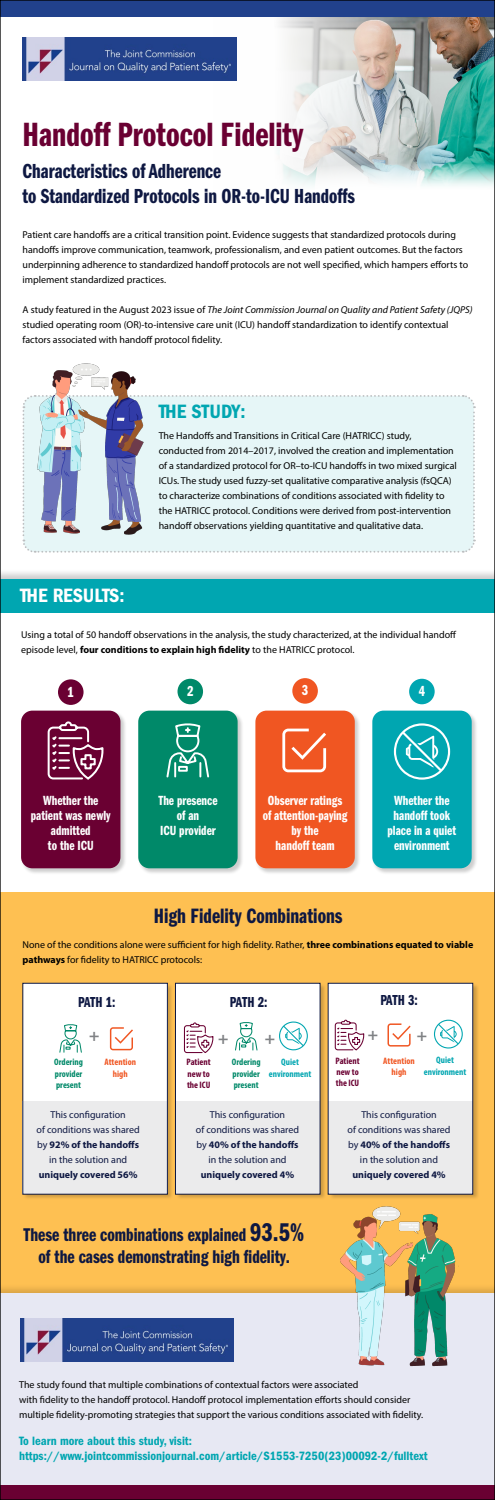
<style>
.page{position:relative;width:495px;height:1500px;background:#fff}
.page>*{position:absolute;margin:0;border:0;box-sizing:border-box;transform-origin:0 0}
.t1{font:34.81px "Franklin Gothic LT Pro Dm Cm";color:#6a0032}
.t2{font:25.75px "Franklin Gothic LT Pro Bk Cm";color:#808285}
.t3{font:21.56px "Franklin Gothic LT Pro Dm Cm";color:#0e1842}
.t4{font:21.06px/25.3px "Franklin Gothic LT Pro Dm Cm";color:#0e1842}
.t5{font:20px "Franklin Gothic LT Pro Cn Dm";letter-spacing:-.015em;color:#fff}
.t6{font:20px "Franklin Gothic LT Pro Cn Dm";color:#00a6b1}
.t7{font:19.06px/22.5px "Franklin Gothic LT Pro Dm Cm";color:#0e1842;text-align:center}
.t8{font:15px "Franklin Gothic LT Pro Dm Cm";letter-spacing:-.02em;color:#0e1842}
.t9{font:15px "Franklin Gothic LT Pro Dm Cm";color:#fff}
.t10{font:13.75px/15px "Franklin Gothic LT Pro Dm Cm";color:#fff;text-align:center}
.t11{font:12.5px/15px "Franklin Gothic LT Pro Cn Dm";color:#00a6b1}
.t12{font:10px/15px "Myriad Pro";color:#000}
.t13{font:10px/15px "Myriad Pro";color:#0e1842;text-align:center}
.t14{font:700 10px "Myriad Pro";color:#0e1842}
.t15{font:700 condensed 9.38px/11.2px "Myriad Pro";color:#008969;text-align:justify}
.t16{font:700 condensed 9.38px/11.2px "Myriad Pro";color:#6a0032;text-align:justify}
.t17{font:700 condensed 9.38px/11.2px "Myriad Pro";color:#00a6b1;text-align:center}
.t18{font:700 condensed 9.38px/11.2px "Myriad Pro";color:#f05622;text-align:center}
.s1{font-style:italic}
.s2{font-weight:700}
.s3{font-size:26.56px}
</style>
<div class="page">
<div style="left:0;top:892px;width:495px;height:406px;background:#fec052"></div>
<div style="left:22px;top:983px;width:457px;height:217px;background:#000;opacity:.2"></div>
<div style="left:23px;top:983px;width:144px;height:211px;background:#fff"></div>
<div style="left:175px;top:983px;width:145px;height:211px;background:#fff"></div>
<div style="left:328px;top:983px;width:145px;height:211px;background:#fff"></div>
<div style="left:22px;top:1102px;width:145px;height:92px;background:#ebebec"></div>
<div style="left:175px;top:1102px;width:145px;height:92px;background:#ebebec"></div>
<div style="left:328px;top:1102px;width:144px;height:92px;background:#ebebec"></div>
<div style="left:22px;top:395px;width:454px;height:158px;background:#e6f6f7"></div>
<img style="left:213px;top:16px;width:280px;height:147px">
<svg style="left:283px;top:163px;width:210px;height:23px"></svg>
<img style="left:22px;top:38px;width:214px;height:42px">
<div style="left:0;top:0;width:495px;height:16px;background:#21418c"></div>
<div style="left:0;top:1283px;width:495px;height:22px;background:#000;opacity:.15"></div>
<div style="left:0;top:1293px;width:495px;height:207px;background:#e7e8f3"></div>
<div style="left:0;top:1486px;width:495px;height:14px;background:#6a0032"></div>
<img style="left:21px;top:1318px;width:213px;height:43px">
<div style="left:0;top:569px;width:495px;height:45px;background:#000;opacity:.2"></div>
<div style="left:0;top:579px;width:495px;height:33px;background:#00a6b1"></div>
<img style="left:32px;top:363px;width:112px;height:176px">
<div style="left:21px;top:710px;width:106px;height:165px;background:#000;opacity:.2"></div>
<div style="left:21px;top:711px;width:99px;height:157px;background:#6a0032;border-radius:11px"></div>
<div style="left:138px;top:710px;width:106px;height:165px;background:#000;opacity:.2"></div>
<div style="left:138px;top:711px;width:100px;height:157px;background:#008969;border-radius:11px"></div>
<div style="left:255px;top:710px;width:106px;height:165px;background:#000;opacity:.2"></div>
<div style="left:255px;top:711px;width:100px;height:157px;background:#f05622;border-radius:11px"></div>
<div style="left:372px;top:710px;width:106px;height:165px;background:#000;opacity:.2"></div>
<div style="left:372px;top:711px;width:100px;height:157px;background:#00a6b1;border-radius:11px"></div>
<svg style="left:47px;top:721px;width:57px;height:59px"></svg>
<svg style="left:282px;top:729px;width:44px;height:43px"></svg>
<svg style="left:166px;top:723px;width:44px;height:55px"></svg>
<div style="left:58px;top:679px;width:26px;height:26px;background:#6a0032;border-radius:50%"></div>
<div style="left:178px;top:679px;width:25px;height:25px;background:#008969;border-radius:50%"></div>
<div style="left:292px;top:678px;width:26px;height:26px;background:#f05622;border-radius:50%"></div>
<div style="left:409px;top:679px;width:26px;height:25px;background:#00a6b1;border-radius:50%"></div>
<svg style="left:334px;top:1019px;width:31px;height:32px"></svg>
<svg style="left:110px;top:1027px;width:23px;height:23px"></svg>
<svg style="left:183px;top:1022px;width:31px;height:32px"></svg>
<svg style="left:235px;top:1022px;width:23px;height:29px"></svg>
<svg style="left:59px;top:1024px;width:23px;height:29px"></svg>
<svg style="left:388px;top:1023px;width:23px;height:24px"></svg>
<img style="left:340px;top:1206px;width:118px;height:161px">
<div style="left:22px;top:983px;width:146px;height:212px;border:1px solid #0e1842"></div>
<div style="left:175px;top:983px;width:145px;height:212px;border:1px solid #0e1842"></div>
<div style="left:328px;top:983px;width:145px;height:212px;border:1px solid #0e1842"></div>
<svg style="left:394px;top:723px;width:56px;height:57px"></svg>
<svg style="left:279px;top:1022px;width:29px;height:28px"></svg>
<svg style="left:434px;top:1020px;width:29px;height:29px"></svg>
<h1 class="t1" style="left:22px;top:116px;width:282px">Handoff Protocol Fidelity</h1>
<h3 class="t4" style="left:22px;top:158px;width:334px">Characteristics of Adherence<br>to Standardized Protocols in OR-to-ICU Handoffs</h3>
<p class="t12" style="left:22px;top:227px;width:447px">Patient care handoffs are a critical transition point. Evidence suggests that standardized protocols during handoffs improve communication, teamwork, professionalism, and even patient outcomes. But the factors underpinning adherence to standardized handoff protocols are not well specified, which hampers efforts to implement standardized practices.</p>
<p class="t12" style="left:22px;top:302px;width:452px">A study featured in the August 2023 issue of <span class="s1">The Joint Commission Journal on Quality and Patient Safety (JQPS) </span>studied operating room (OR)-to-intensive care unit (ICU) handoff standardization to identify contextual factors associated with handoff protocol fidelity.</p>
<h3 class="t5" style="left:20px;top:584px;width:106px">THE RESULTS:</h3>
<h3 class="t6" style="left:159px;top:400px;width:88px">THE STUDY:</h3>
<p class="t12" style="left:159px;top:428px;width:300px">The Handoffs and Transitions in Critical Care (HATRICC) study, conducted from 2014–2017, involved the creation and implementation of a standardized protocol for OR–to-ICU handoffs in two mixed surgical ICUs. The study used fuzzy-set qualitative comparative analysis (fsQCA) to characterize combinations of conditions associated with fidelity to the HATRICC protocol. Conditions were derived from post-intervention handoff observations yielding quantitative and qualitative data.</p>
<p class="t12" style="left:21px;top:627px;width:437px">Using a total of 50 handoff observations in the analysis, the study characterized, at the individual handoff episode level, <span class="s2">four conditions to explain high fidelity</span> to the HATRICC protocol.</p>
<h3 class="t9" style="left:68px;top:683px;width:8px">1</h3>
<h3 class="t9" style="left:187px;top:683px;width:8px">2</h3>
<h3 class="t9" style="left:302px;top:682px;width:8px">3</h3>
<h3 class="t9" style="left:419px;top:683px;width:8px">4</h3>
<h3 class="t10" style="left:31px;top:793px;width:81px">Whether the patient was newly admitted<br>to the ICU</h3>
<h3 class="t10" style="left:158px;top:793px;width:61px">The presence of an<br>ICU provider</h3>
<h3 class="t10" style="left:263px;top:793px;width:86px">Observer ratings of attention-paying by the<br>handoff team</h3>
<h3 class="t10" style="left:388px;top:793px;width:70px">Whether the handoff took place in a quiet environment</h3>
<h3 class="t3" style="left:154px;top:904px;width:190px">High Fidelity Combinations</h3>
<p class="t12" style="left:22px;top:937px;width:452px">None of the conditions alone were sufficient for high fidelity. Rather, <span class="s2">three combinations equated to viable pathways</span> for fidelity to HATRICC protocols:</p>
<h3 class="t8" style="left:78px;top:993px;width:39px">PATH 1:</h3>
<h3 class="t8" style="left:230px;top:993px;width:39px">PATH 2:</h3>
<h3 class="t8" style="left:380px;top:992px;width:39px">PATH 3:</h3>
<h2 class="t2" style="left:89px;top:1023px;width:12px">+</h2>
<h2 class="t2" style="left:218px;top:1026px;width:12px">+</h2>
<h2 class="t2" style="left:264px;top:1026px;width:12px">+</h2>
<h2 class="t2" style="left:367px;top:1021px;width:12px">+</h2>
<h2 class="t2" style="left:417px;top:1023px;width:12px">+</h2>
<p class="t15" style="left:54px;top:1056px;width:30px">Ordering provider present</p>
<p class="t18" style="left:104px;top:1056px;width:33px">Attention high</p>
<p class="t15" style="left:232px;top:1056px;width:30px">Ordering provider present</p>
<p class="t16" style="left:187px;top:1056px;width:26px">Patient new to the ICU</p>
<p class="t17" style="left:269px;top:1056px;width:44px">Quiet environment</p>
<p class="t16" style="left:336px;top:1055px;width:26px">Patient new to the ICU</p>
<p class="t17" style="left:424px;top:1054px;width:44px">Quiet environment</p>
<p class="t18" style="left:383px;top:1055px;width:33px">Attention high</p>
<p class="t13" style="left:37px;top:1107px;width:105px">This configuration<br>of conditions was shared by <span class="s2">92% of the handoffs </span>in the solution and</p>
<p class="t14" style="left:39px;top:1168px;width:100px">uniquely covered 56%</p>
<p class="t13" style="left:196px;top:1107px;width:105px">This configuration<br>of conditions was shared by <span class="s2">40% of the handoffs </span>in the solution and</p>
<p class="t14" style="left:201px;top:1168px;width:95px">uniquely covered 4%</p>
<p class="t13" style="left:348px;top:1107px;width:105px">This configuration<br>of conditions was shared by <span class="s2">40% of the handoffs </span>in the solution and</p>
<p class="t14" style="left:352px;top:1168px;width:95px">uniquely covered 4%</p>
<h3 class="t7" style="left:24px;top:1223px;width:282px">These three combinations explained <span class="s3">93.5% </span>of the cases demonstrating high fidelity.</h3>
<p class="t12" style="left:19px;top:1377px;width:406px">The study found that multiple combinations of contextual factors were associated<br>with fidelity to the handoff protocol. Handoff protocol implementation efforts should consider multiple fidelity-promoting strategies that support the various conditions associated with fidelity.</p>
<p class="t11" style="left:19px;top:1434px;width:410px">To learn more about this study, visit: https://www.jointcommissionjournal.com/article/S1553-7250(23)00092-2/fulltext</p>
</div>
